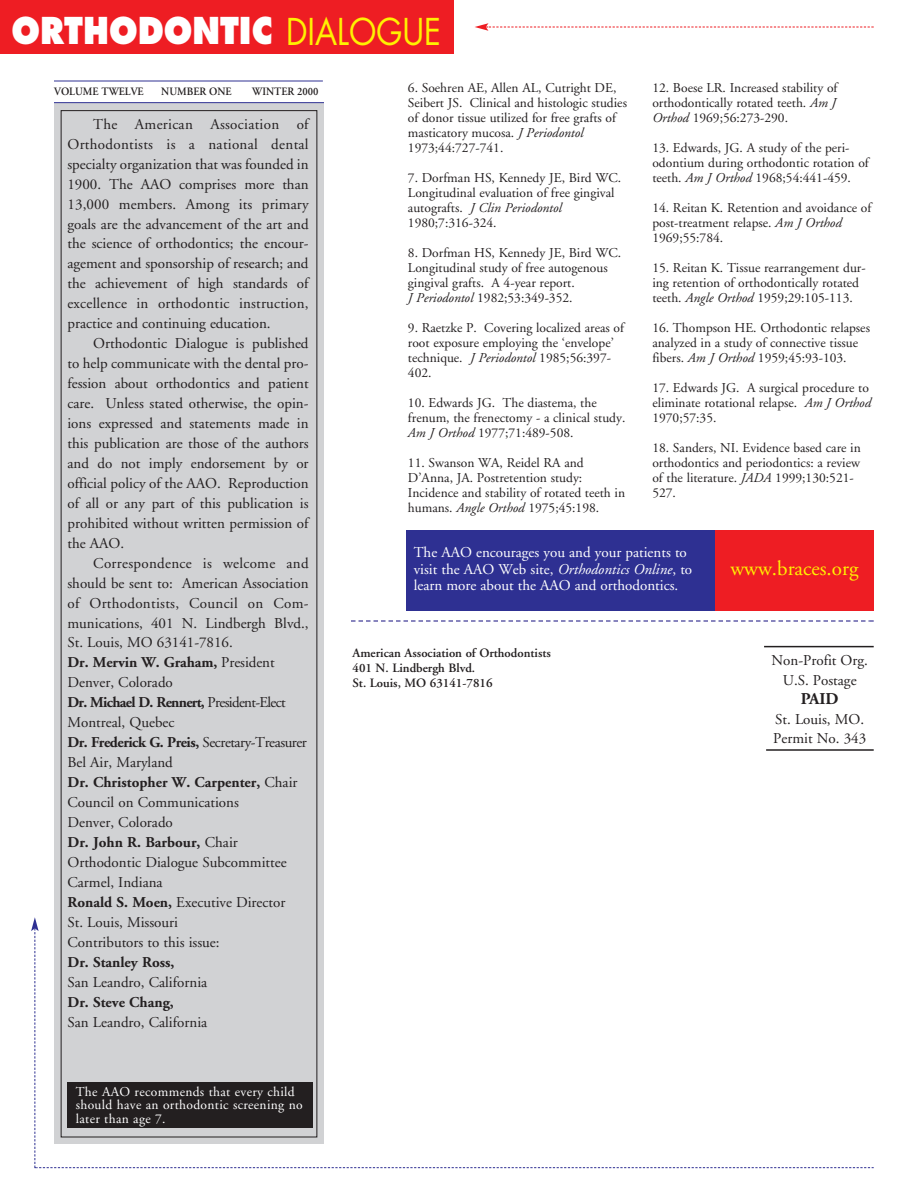
<style>
.page{position:relative;width:918px;height:1188px;background:#fff}
.page>*{position:absolute;margin:0;border:0;box-sizing:border-box;transform-origin:0 0}
.t1{font:800 36px "Futura";color:#fff;scale:.88 1}
.t2{font:21px "Adobe Garamond";color:#fff101}
.t3{font:700 16.5px "Adobe Garamond";color:#231f20}
.t4{font:15px/20px "Adobe Garamond";color:#231f20;text-align:justify}
.t5{font:15px/16.5px "Adobe Garamond";color:#fff}
.t6{font:700 15px "Adobe Garamond";color:#231f20}
.t7{font:13.5px/15px "Adobe Garamond";color:#231f20}
.t8{font:13.5px/13.5px "Adobe Garamond";letter-spacing:.025em;color:#fff}
.t9{font:600 12.75px/15px "Adobe Garamond";color:#231f20}
.t10{font:600 11.25px "Adobe Garamond";color:#231f20;scale:.93 1}
.s1{font-weight:400;color:#fff101}
.s2{font-weight:700}
.s3{font-style:italic}
</style>
<div class="page">
<div style="left:54px;top:103px;width:270px;height:1041px;background:#d1d2d4"></div>
<div style="left:0;top:0;width:454px;height:54px;background:#ee1d23"></div>
<svg style="left:475px;top:23px;width:399px;height:8px"></svg>
<svg style="left:31px;top:917px;width:843px;height:251px"></svg>
<hr style="left:54px;top:81px;width:269px;height:1px;background:#2e3092">
<hr style="left:54px;top:102px;width:270px;height:1px;background:#2e3092">
<svg style="left:351px;top:620px;width:523px;height:2px"></svg>
<hr style="left:764px;top:646px;width:110px;height:1px;background:#231f20">
<hr style="left:766px;top:749px;width:108px;height:2px;background:#231f20">
<div style="left:67px;top:1082px;width:246px;height:45px;background:#231f20"></div>
<div style="left:406px;top:530px;width:311px;height:81px;background:#2e3092"></div>
<div style="left:715px;top:530px;width:159px;height:81px;background:#ee1d23"></div>
<h1 class="t1" style="left:12px;top:15px;width:489px">ORTHODONTIC <span class="s1">DIALOGUE</span></h1>
<p class="t10" style="left:54px;top:87px;width:98px">VOLUME TWELVE</p>
<p class="t10" style="left:161px;top:87px;width:77px">NUMBER ONE</p>
<p class="t10" style="left:252px;top:87px;width:73px">WINTER 2000</p>
<p class="t4" style="left:67px;top:115px;width:243px;text-indent:26px">The American Association of Orthodontists is a national dental specialty organization that was founded in 1900. The AAO comprises more than 13,000 members. Among its primary goals are the advancement of the art and the science of orthodontics; the encour&shy;agement and sponsorship of research; and the achievement of high standards of excellence in orthodontic instruction, practice and continuing education.</p>
<p class="t4" style="left:67px;top:335px;width:243px;text-indent:26px">Orthodontic Dialogue is published to help communicate with the dental pro&shy;fession about orthodontics and patient care. Unless stated otherwise, the opin&shy;ions expressed and statements made in this publication are those of the authors and do not imply endorsement by or official policy of the AAO. Reproduction of all or any part of this publication is prohibited without written permission of the AAO.</p>
<p class="t4" style="left:67px;top:554px;width:243px;text-align:left;text-indent:26px">Correspondence is welcome and should be sent to: American Association of Orthodontists, Council on Com&shy;munications, 401 N. Lindbergh Blvd.,<br>St. Louis, MO 63141-7816.<br><span class="s2">Dr. Mervin W. Graham,</span> President<br>Denver, Colorado<br><span class="s2">Dr. Michael D. Rennert,</span> President-Elect<br>Montreal, Quebec<br><span class="s2">Dr. Frederick G. Preis,</span> Secretary-Treasurer<br>Bel Air, Maryland<br><span class="s2">Dr. Christopher W. Carpenter,</span> Chair<br>Council on Communications<br>Denver, Colorado<br><span class="s2">Dr. John R. Barbour,</span> Chair<br>Orthodontic Dialogue Subcommittee<br>Carmel, Indiana<br><span class="s2">Ronald S. Moen,</span> Executive Director<br>St. Louis, Missouri<br>Contributors to this issue:</p>
<p class="t6" style="left:67px;top:956px;width:109px">Dr. Stanley Ross,</p>
<p class="t4" style="left:67px;top:973px;width:141px">San Leandro, California</p>
<p class="t6" style="left:67px;top:996px;width:108px">Dr. Steve Chang,</p>
<p class="t4" style="left:67px;top:1013px;width:141px">San Leandro, California</p>
<p class="t8" style="left:76px;top:1086px;width:228px">The AAO recommends that every child should have an orthodontic screening no later than age 7.</p>
<p class="t7" style="left:408px;top:82px;width:221px">6. Soehren AE, Allen AL, Cutright DE, Seibert JS. Clinical and histologic studies of donor tissue utilized for free grafts of masticatory mucosa. <span class="s3">J Periodontol </span>1973;44:727-741.</p>
<p class="t7" style="left:408px;top:172px;width:215px">7. Dorfman HS, Kennedy JE, Bird WC.<br>Longitudinal evaluation of free gingival autografts. <span class="s3">J Clin Periodontol<br></span>1980;7:316-324.</p>
<p class="t7" style="left:408px;top:247px;width:215px">8. Dorfman HS, Kennedy JE, Bird WC.<br>Longitudinal study of free autogenous gingival grafts. A 4-year report.<br><span class="s3">J Periodontol</span> 1982;53:349-352.</p>
<p class="t7" style="left:408px;top:322px;width:218px">9. Raetzke P. Covering localized areas of root exposure employing the ‘envelope’ technique. <span class="s3">J Periodontol</span> 1985;56:397-<br>402.</p>
<p class="t7" style="left:408px;top:397px;width:219px">10. Edwards JG. The diastema, the frenum, the frenectomy - a clinical study.<br><span class="s3">Am J Orthod</span> 1977;71:489-508.</p>
<p class="t7" style="left:408px;top:457px;width:219px">11. Swanson WA, Reidel RA and D’Anna, JA. Postretention study:<br>Incidence and stability of rotated teeth in humans. <span class="s3">Angle Orthod</span> 1975;45:198.</p>
<p class="t7" style="left:652px;top:82px;width:187px;text-align:justify">12. Boese LR. Increased stability of orthodontically rotated teeth. <span class="s3">Am J Orthod</span> 1969;56:273-290.</p>
<p class="t7" style="left:652px;top:142px;width:218px">13. Edwards, JG. A study of the peri&shy;odontium during orthodontic rotation of teeth. <span class="s3">Am J Orthod</span> 1968;54:441-459.</p>
<p class="t7" style="left:652px;top:202px;width:221px">14. Reitan K. Retention and avoidance of post-treatment relapse. <span class="s3">Am J Orthod<br></span>1969;55:784.</p>
<p class="t7" style="left:652px;top:262px;width:215px">15. Reitan K. Tissue rearrangement dur&shy;ing retention of orthodontically rotated teeth. <span class="s3">Angle Orthod</span> 1959;29:105-113.</p>
<p class="t7" style="left:652px;top:322px;width:219px">16. Thompson HE. Orthodontic relapses analyzed in a study of connective tissue fibers. <span class="s3">Am J Orthod</span> 1959;45:93-103.</p>
<p class="t7" style="left:652px;top:382px;width:220px">17. Edwards JG. A surgical procedure to eliminate rotational relapse. <span class="s3">Am J Orthod<br></span>1970;57:35.</p>
<p class="t7" style="left:652px;top:442px;width:210px">18. Sanders, NI. Evidence based care in orthodontics and periodontics: a review of the literature. <span class="s3">JADA</span> 1999;130:521-<br>527.</p>
<p class="t5" style="left:414px;top:546px;width:280px">The AAO encourages you and your patients to visit the AAO Web site, <span class="s3">Orthodontics Online</span>, to learn more about the AAO and orthodontics.</p>
<h2 class="t2" style="left:730px;top:560px;width:130px">www.braces.org</h2>
<p class="t9" style="left:352px;top:647px;width:200px">American Association of Orthodontists<br>401 N. Lindbergh Blvd.<br>St. Louis, MO 63141-7816</p>
<p class="t4" style="left:771px;top:652px;width:98px;line-height:19.5px;text-align:center">Non-Profit Org.<br>U.S. Postage</p>
<p class="t3" style="left:801px;top:692px;width:39px">PAID</p>
<p class="t4" style="left:773px;top:710px;width:94px;line-height:19.5px">St. Louis, MO.<br>Permit No. 343</p>
</div>
